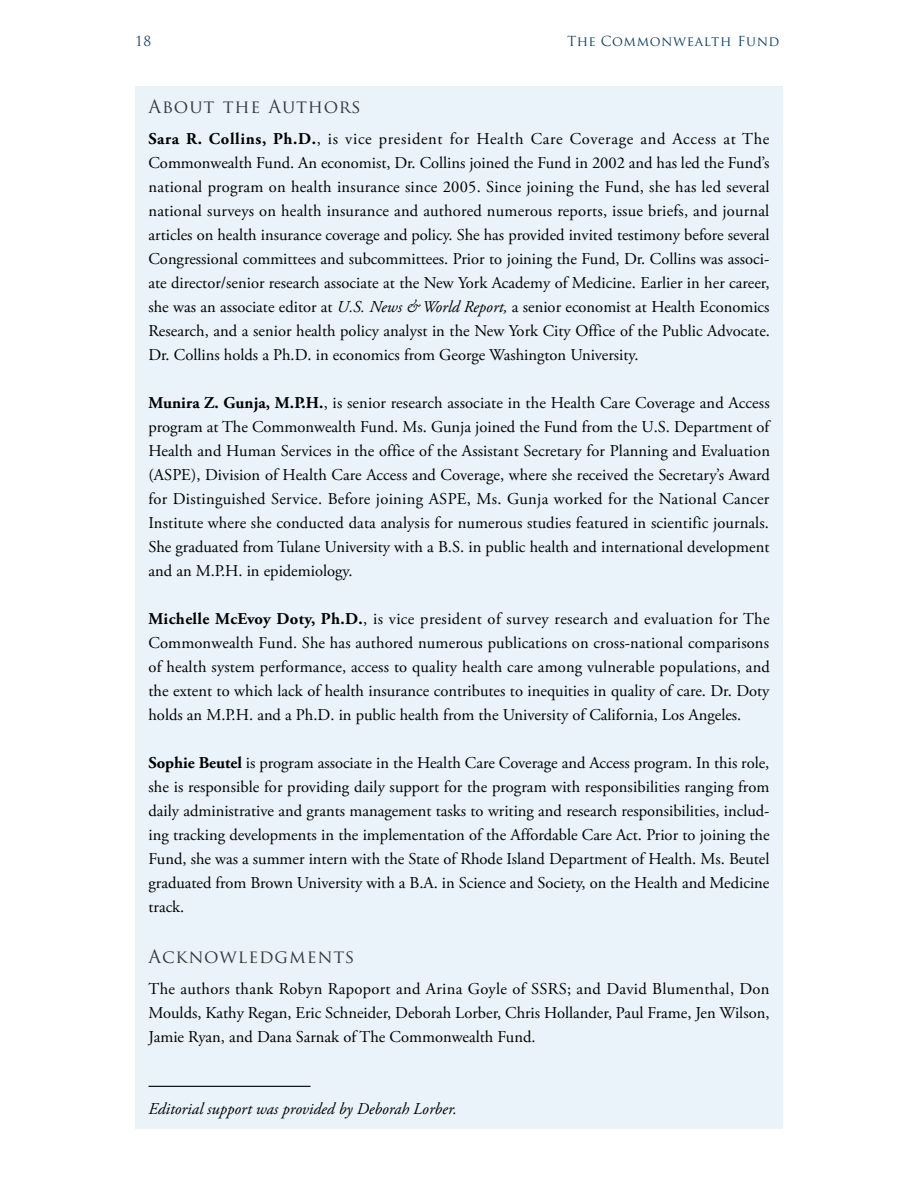
<style>
.page{position:relative;width:918px;height:1188px;background:#fff}
.page>*{position:absolute;margin:0;border:0;box-sizing:border-box;transform-origin:0 0}
.Head_-_ABOUT_ACKNOW{font:18px "Trajan Pro";letter-spacing:.05em;color:#33383b}
.BT_-_Garamond_IB{font:16.5px/24px "Adobe Garamond Pro";color:#000;text-align:justify}
.BT_2_-_Garamond_IB{font:16.5px/24px "Adobe Garamond Pro";color:#000;text-align:justify}
.BT_2_-_Garamond_IB-2{font:italic 16.5px "Adobe Garamond Pro";color:#000}
.t1{font:13.5px "Trajan Pro";letter-spacing:.05em;color:#104168}
.s1{font-weight:700}
.s2{font-style:italic}
</style>
<div class="page">
<div style="left:135px;top:86px;width:648px;height:1043px;background:#eaf3f9"></div>
<hr style="left:148px;top:1086px;width:162px;height:1px;background:#000">
<p class="t1" style="left:135px;top:33px;width:18px">18</p>
<p class="t1" style="left:567px;top:33px;width:214px">The Commonwealth Fund</p>
<p class="Head_-_ABOUT_ACKNOW" style="left:148px;top:95px;width:214px">About the Authors</p>
<p class="BT_-_Garamond_IB" style="left:148px;top:128px;width:623px"><span class="s1">Sara R. Collins, Ph.D.</span>, is vice president for Health Care Coverage and Access at The Commonwealth Fund. An economist, Dr. Collins joined the Fund in 2002 and has led the Fund’s national program on health insurance since 2005. Since joining the Fund, she has led several national surveys on health insurance and authored numerous reports, issue briefs, and journal articles on health insurance coverage and policy. She has provided invited testimony before several Congressional committees and subcommittees. Prior to joining the Fund, Dr. Collins was associ&shy;ate director/senior research associate at the New York Academy of Medicine. Earlier in her career, she was an associate editor at <span class="s2">U.S. News &amp; World Report,</span> a senior economist at Health Economics Research, and a senior health policy analyst in the New York City Office of the Public Advocate.<br>Dr. Collins holds a Ph.D. in economics from George Washington University.</p>
<p class="BT_-_Garamond_IB" style="left:148px;top:392px;width:623px"><span class="s1">Munira Z. Gunja, M.P.H.</span>, is senior research associate in the Health Care Coverage and Access program at The Commonwealth Fund. Ms. Gunja joined the Fund from the U.S. Department of Health and Human Services in the office of the Assistant Secretary for Planning and Evaluation (ASPE), Division of Health Care Access and Coverage, where she received the Secretary’s Award for Distinguished Service. Before joining ASPE, Ms. Gunja worked for the National Cancer Institute where she conducted data analysis for numerous studies featured in scientific journals.<br>She graduated from Tulane University with a B.S. in public health and international development and an M.P.H. in epidemiology.</p>
<p class="BT_-_Garamond_IB" style="left:148px;top:608px;width:623px"><span class="s1">Michelle McEvoy Doty, Ph.D.</span>, is vice president of survey research and evaluation for The Commonwealth Fund. She has authored numerous publications on cross-national comparisons of health system performance, access to quality health care among vulnerable populations, and the extent to which lack of health insurance contributes to inequities in quality of care. Dr. Doty holds an M.P.H. and a Ph.D. in public health from the University of California, Los Angeles.</p>
<p class="BT_-_Garamond_IB" style="left:148px;top:752px;width:623px"><span class="s1">Sophie Beutel</span> is program associate in the Health Care Coverage and Access program. In this role, she is responsible for providing daily support for the program with responsibilities ranging from daily administrative and grants management tasks to writing and research responsibilities, includ&shy;ing tracking developments in the implementation of the Affordable Care Act. Prior to joining the Fund, she was a summer intern with the State of Rhode Island Department of Health. Ms. Beutel graduated from Brown University with a B.A. in Science and Society, on the Health and Medicine track.</p>
<p class="Head_-_ABOUT_ACKNOW" style="left:148px;top:945px;width:208px">Acknowledgments</p>
<p class="BT_2_-_Garamond_IB" style="left:148px;top:977px;width:623px">The authors thank Robyn Rapoport and Arina Goyle of SSRS; and David Blumenthal, Don Moulds, Kathy Regan, Eric Schneider, Deborah Lorber, Chris Hollander, Paul Frame, Jen Wilson, Jamie Ryan, and Dana Sarnak of The Commonwealth Fund.</p>
<p class="BT_2_-_Garamond_IB-2" style="left:148px;top:1099px;width:310px">Editorial support was provided by Deborah Lorber.</p>
</div>
